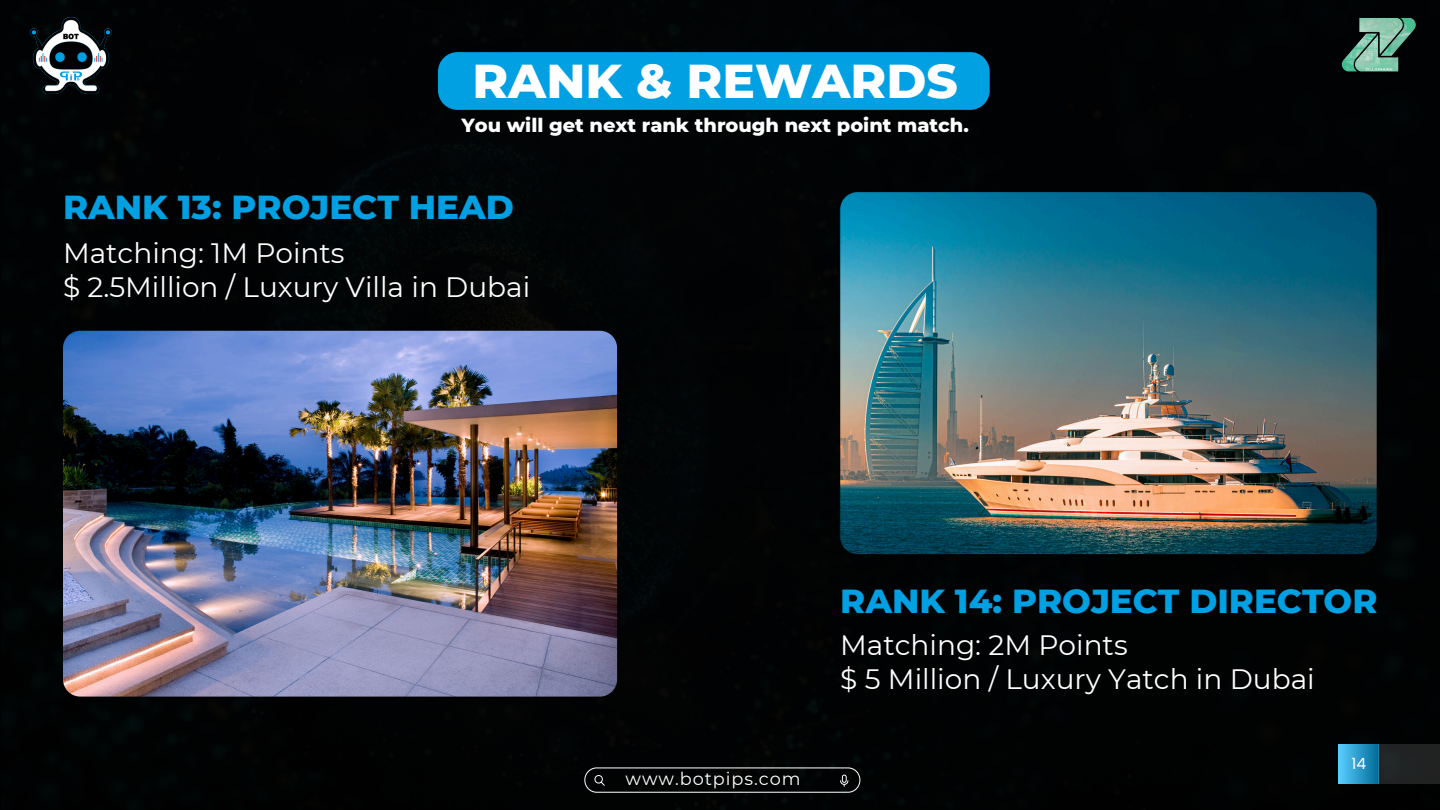
<style>
.page{position:relative;width:1440px;height:810px;background:#010203}
.page>*{position:absolute;margin:0;border:0;box-sizing:border-box;transform-origin:0 0}
.t1{font:800 48.5px "Montserrat";color:#fff}
.t2{font:800 34px "Montserrat";color:#00a0e3}
.t3{font:28px/34.5px "Montserrat";color:#fff}
.t4{font:800 19.4px "Montserrat";color:#fff}
.t5{font:17.7px "Montserrat";letter-spacing:.055em;color:#fff}
.t6{font:15.5px "Poppins";color:#fff}
</style>
<div class="page">
<div style="left:1339px;top:744px;width:39px;height:40px;background:linear-gradient(to right,#57cdff,#036d99)"></div>
<div style="left:1378px;top:744px;width:62px;height:40px;background:#212323"></div>
<svg style="left:584px;top:767px;width:276px;height:26px;background:#181919"></svg>
<img style="left:63px;top:331px;width:554px;height:366px">
<img style="left:840px;top:192px;width:536px;height:362px;border-radius:17px">
<img style="left:30px;top:18px;width:81px;height:76px">
<div style="left:438px;top:52px;width:552px;height:58px;background:#00a0e3;border-radius:20px"></div>
<img style="left:1322px;top:11px;width:118px;height:65px">
<h2 class="t1" style="left:472px;top:51px;width:487px">RANK &amp; REWARDS</h2>
<h3 class="t4" style="left:461px;top:114px;width:509px">You will get next rank through next point match.</h3>
<p class="t2" style="left:63px;top:186px;width:452px">RANK 13: PROJECT HEAD</p>
<p class="t3" style="left:63px;top:236px;width:469px">Matching: 1M Points<br>$ 2.5Million / Luxury Villa in Dubai</p>
<h3 class="t5" style="left:625px;top:768px;width:177px">www.botpips.com</h3>
<p class="t2" style="left:840px;top:580px;width:539px">RANK 14: PROJECT DIRECTOR</p>
<h2 class="t3" style="left:840px;top:627px;width:476px">Matching: 2M Points<br>$ 5 Million / Luxury Yatch in Dubai</h2>
<h4 class="t6" style="left:1352px;top:753px;width:16px">14</h4>
</div>
